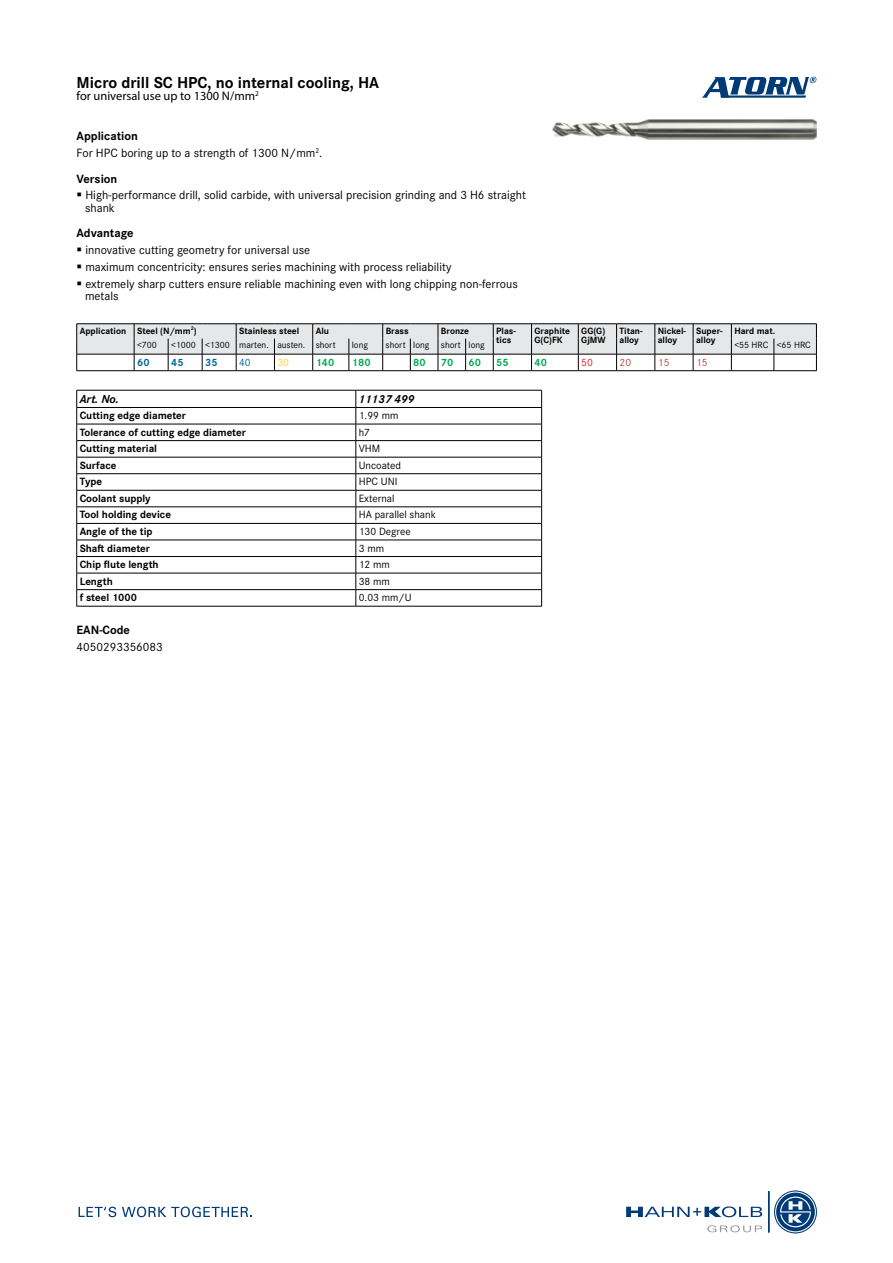
<style>
.page{position:relative;width:893px;height:1263px;background:#fff}
.page>*{position:absolute;margin:0;border:0;box-sizing:border-box;transform-origin:0 0}
.t1{font:700 16.5px "Corporate S Pro";color:#000}
.t2{font:12.45px/16.8px "Corporate S Pro";color:#000}
.t3{font:12.45px "Myriad Pro";color:#000}
.t4{font:700 12.45px "Corporate S Pro";color:#000}
.t5{font:italic 700 12px "Corporate S Pro";color:#000}
.t6{font:700 10.95px "Corporate S Pro";color:#000}
.t7{font:10.95px "Corporate S Pro";color:#000}
.t8{font:700 10.95px "Corporate S Pro";color:#00ab4e}
.t9{font:700 10.95px "Corporate S Pro";color:#00669b}
.t10{font:10.95px "Corporate S Pro";color:#aa4e3d}
.t11{font:10.95px "Corporate S Pro";color:#00669b}
.t12{font:10.95px "Corporate S Pro";color:#ffcc31}
.t13{font:10.95px "Corporate S Pro";color:#ed1d24}
.t14{font:700 9.45px/9.4px "Corporate S Pro";color:#000}
.t15{font:9.45px "Corporate S Pro";color:#000}
.s1{font-weight:700}
</style>
<div class="page">
<img style="left:553px;top:119px;width:263px;height:21px">
<svg style="left:702px;top:77px;width:114px;height:21px"></svg>
<svg style="left:626px;top:1206px;width:136px;height:11px"></svg>
<hr style="left:768px;top:1191px;width:1px;height:41px;background:#003b78">
<svg style="left:775px;top:1191px;width:41px;height:42px"></svg>
<div style="left:774px;top:1191px;width:42px;height:42px;border:2px solid #fff;border-radius:50%"></div>
<div style="left:774px;top:1191px;width:42px;height:42px;border:1px solid #003b78;border-radius:50%"></div>
<svg style="left:707px;top:1225px;width:55px;height:7px"></svg>
<svg style="left:79px;top:1207px;width:37px;height:10px"></svg>
<svg style="left:122px;top:1206px;width:130px;height:11px"></svg>
<svg style="left:76px;top:323px;width:741px;height:48px"></svg>
<hr style="left:774px;top:370px;width:43px;height:1px;background:#000">
<hr style="left:77px;top:390px;width:279px;height:1px;background:#000">
<hr style="left:356px;top:390px;width:186px;height:1px;background:#000">
<hr style="left:77px;top:407px;width:279px;height:1px;background:#000">
<hr style="left:356px;top:407px;width:186px;height:1px;background:#000">
<hr style="left:77px;top:424px;width:279px;height:1px;background:#000">
<hr style="left:356px;top:424px;width:186px;height:1px;background:#000">
<hr style="left:77px;top:440px;width:279px;height:1px;background:#000">
<hr style="left:356px;top:440px;width:186px;height:1px;background:#000">
<hr style="left:77px;top:457px;width:279px;height:1px;background:#000">
<hr style="left:356px;top:457px;width:186px;height:1px;background:#000">
<hr style="left:77px;top:473px;width:279px;height:1px;background:#000">
<hr style="left:356px;top:473px;width:186px;height:1px;background:#000">
<hr style="left:77px;top:490px;width:279px;height:1px;background:#000">
<hr style="left:356px;top:490px;width:186px;height:1px;background:#000">
<hr style="left:77px;top:507px;width:279px;height:1px;background:#000">
<hr style="left:356px;top:507px;width:186px;height:1px;background:#000">
<hr style="left:77px;top:523px;width:279px;height:1px;background:#000">
<hr style="left:356px;top:523px;width:186px;height:1px;background:#000">
<hr style="left:77px;top:540px;width:279px;height:1px;background:#000">
<hr style="left:356px;top:540px;width:186px;height:1px;background:#000">
<hr style="left:77px;top:556px;width:279px;height:1px;background:#000">
<hr style="left:356px;top:556px;width:186px;height:1px;background:#000">
<hr style="left:77px;top:573px;width:279px;height:1px;background:#000">
<hr style="left:356px;top:573px;width:186px;height:1px;background:#000">
<hr style="left:77px;top:589px;width:279px;height:1px;background:#000">
<svg style="left:76px;top:390px;width:1px;height:216px"></svg>
<hr style="left:77px;top:606px;width:279px;height:1px;background:#000">
<hr style="left:356px;top:589px;width:186px;height:1px;background:#000">
<svg style="left:356px;top:390px;width:1px;height:216px"></svg>
<svg style="left:541px;top:390px;width:1px;height:216px"></svg>
<hr style="left:356px;top:606px;width:186px;height:1px;background:#000">
<h1 class="t1" style="left:77px;top:69px;width:304px">Micro drill SC HPC, no internal cooling, HA</h1>
<p class="t3" style="left:77px;top:88px;width:184px">for universal use up to 1300 N/mm<sup>2</sup></p>
<p class="t2" style="left:77px;top:127px;width:247px"><span class="s1">Application<br></span>For HPC boring up to a strength of 1300 N/mm<sup>2</sup>.</p>
<p class="t4" style="left:77px;top:169px;width:42px">Version</p>
<p class="t2" style="left:85px;top:188px;width:443px;line-height:12.5px">High-performance drill, solid carbide, with universal precision grinding and 3 H6 straight shank</p>
<p class="t4" style="left:77px;top:223px;width:59px">Advantage</p>
<p class="t2" style="left:85px;top:241px;width:434px">innovative cutting geometry for universal use<br>maximum concentricity: ensures series machining with process reliability<br>extremely sharp cutters ensure reliable machining even with long chipping non-ferrous</p>
<p class="t2" style="left:85px;top:287px;width:35px">metals</p>
<p class="t14" style="left:80px;top:325px;width:119px">Application Steel (N/mm<sup>2</sup>)</p>
<p class="t14" style="left:239px;top:325px;width:62px">Stainless steel</p>
<p class="t14" style="left:316px;top:325px;width:15px">Alu</p>
<p class="t14" style="left:386px;top:325px;width:25px">Brass</p>
<p class="t14" style="left:441px;top:325px;width:30px">Bronze</p>
<p class="t14" style="left:496px;top:325px;width:21px">Plas&shy;tics</p>
<p class="t14" style="left:534px;top:325px;width:37px">Graphite<br>G(C)FK</p>
<p class="t14" style="left:581px;top:325px;width:26px">GG(G)<br>GjMW</p>
<p class="t14" style="left:619px;top:325px;width:25px">Titan&shy;alloy</p>
<p class="t14" style="left:658px;top:325px;width:30px">Nickel&shy;alloy</p>
<p class="t14" style="left:696px;top:325px;width:28px">Super&shy;alloy</p>
<p class="t14" style="left:734px;top:325px;width:42px">Hard mat.</p>
<p class="t15" style="left:137px;top:338px;width:21px">&lt;700</p>
<p class="t15" style="left:171px;top:338px;width:166px">&lt;1000 &lt;1300 marten. austen. short</p>
<p class="t15" style="left:352px;top:338px;width:18px">long</p>
<p class="t15" style="left:386px;top:338px;width:101px">short long short long</p>
<p class="t15" style="left:734px;top:338px;width:78px">&lt;55 HRC &lt;65 HRC</p>
<p class="t9" style="left:137px;top:353px;width:14px">60</p>
<p class="t9" style="left:171px;top:353px;width:14px">45</p>
<p class="t9" style="left:205px;top:353px;width:14px">35</p>
<p class="t11" style="left:239px;top:354px;width:13px">40</p>
<p class="t12" style="left:277px;top:354px;width:13px">30</p>
<p class="t8" style="left:316px;top:353px;width:20px">140</p>
<p class="t8" style="left:352px;top:353px;width:20px">180</p>
<p class="t8" style="left:413px;top:353px;width:14px">80</p>
<p class="t8" style="left:441px;top:353px;width:14px">70</p>
<p class="t8" style="left:469px;top:353px;width:14px">60</p>
<p class="t8" style="left:496px;top:353px;width:14px">55</p>
<p class="t8" style="left:534px;top:353px;width:14px">40</p>
<p class="t13" style="left:581px;top:354px;width:13px">50</p>
<p class="t10" style="left:620px;top:354px;width:13px">20</p>
<p class="t10" style="left:658px;top:354px;width:13px">15</p>
<p class="t10" style="left:696px;top:354px;width:13px">15</p>
<p class="t5" style="left:80px;top:389px;width:41px">Art. No.</p>
<p class="t5" style="left:359px;top:389px;width:57px">11137 499</p>
<p class="t6" style="left:80px;top:407px;width:108px">Cutting edge diameter</p>
<p class="t7" style="left:359px;top:407px;width:41px">1.99 mm</p>
<p class="t6" style="left:80px;top:423px;width:168px">Tolerance of cutting edge diameter</p>
<p class="t7" style="left:359px;top:424px;width:13px">h7</p>
<p class="t6" style="left:80px;top:440px;width:79px">Cutting material</p>
<p class="t7" style="left:359px;top:441px;width:23px">VHM</p>
<p class="t6" style="left:80px;top:456px;width:38px">Surface</p>
<p class="t7" style="left:359px;top:457px;width:44px">Uncoated</p>
<p class="t6" style="left:80px;top:473px;width:24px">Type</p>
<p class="t7" style="left:359px;top:474px;width:40px">HPC UNI</p>
<p class="t6" style="left:80px;top:490px;width:73px">Coolant supply</p>
<p class="t7" style="left:359px;top:490px;width:37px">External</p>
<p class="t6" style="left:80px;top:506px;width:93px">Tool holding device</p>
<p class="t7" style="left:359px;top:507px;width:79px">HA parallel shank</p>
<p class="t6" style="left:80px;top:523px;width:74px">Angle of the tip</p>
<p class="t7" style="left:359px;top:523px;width:53px">130 Degree</p>
<p class="t6" style="left:80px;top:539px;width:72px">Shaft diameter</p>
<p class="t7" style="left:359px;top:540px;width:27px">3 mm</p>
<p class="t6" style="left:80px;top:556px;width:81px">Chip flute length</p>
<p class="t7" style="left:359px;top:556px;width:33px">12 mm</p>
<p class="t6" style="left:80px;top:572px;width:35px">Length</p>
<p class="t7" style="left:359px;top:573px;width:33px">38 mm</p>
<p class="t6" style="left:80px;top:589px;width:59px">f steel 1000</p>
<p class="t7" style="left:359px;top:590px;width:54px">0.03 mm/U</p>
<p class="t4" style="left:77px;top:620px;width:55px">EAN-Code</p>
<p class="t2" style="left:77px;top:637px;width:88px">4050293356083</p>
</div>
